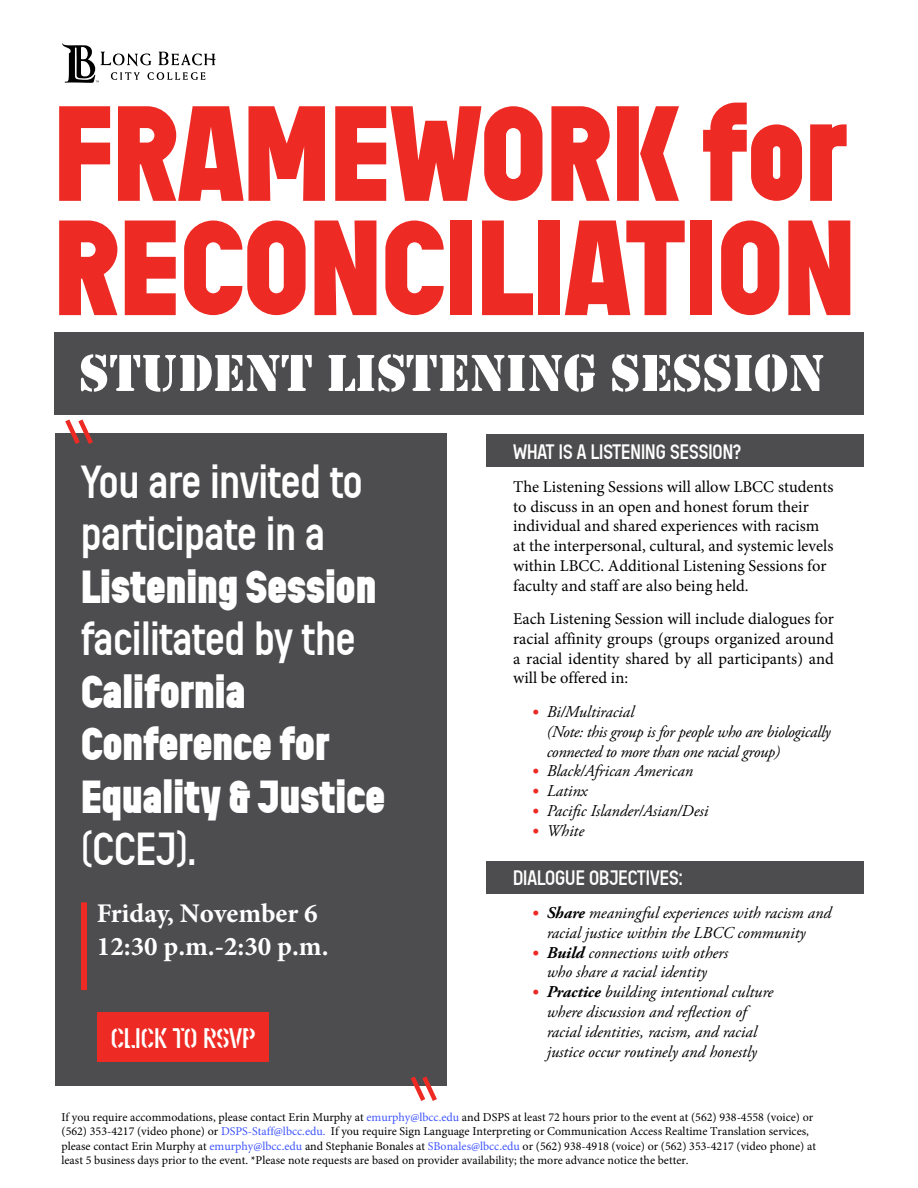
<style>
.page{position:relative;width:918px;height:1188px;background:#fff}
.page>*{position:absolute;margin:0;border:0;box-sizing:border-box;transform-origin:0 0}
.t1{font:700 135.6px/114.3px "Stenciletta Solid";color:#ee2a24}
.t2{font:54px "Stencil";color:#fff}
.t3{font:700 46.5px/52.5px "Stenciletta Solid";color:#fff}
.t4{font:46.5px/52.5px "Stenciletta Solid";color:#fff}
.t5{font:28.35px "Stenciletta";color:#fff}
.t6{font:700 27px/33px "Minion Pro";color:#fff}
.t7{font:21px "Stenciletta Solid";color:#fff}
.t8{font:16.5px/19.8px "Minion Pro";color:#000}
.t9{font:italic 16.5px/19.8px "Adobe Garamond Pro";color:#000}
.t10{font:italic 16.5px/19.8px "Adobe Garamond Pro";letter-spacing:-.02em;color:#000}
.t11{font:12px/14.4px "Minion Pro";color:#000}
.s1{font-family:"Stenciletta Solid";font-style:normal;color:#ee2a24}
.s2{font-weight:700}
.s3{color:#4055ff}
</style>
<div class="page">
<div style="left:486px;top:434px;width:378px;height:33px;background:#4d4d4f"></div>
<div style="left:486px;top:861px;width:378px;height:32px;background:#4d4d4f"></div>
<div style="left:55px;top:433px;width:391px;height:653px;background:#4d4d4f"></div>
<div style="left:81px;top:902px;width:6px;height:88px;background:#ee2a24"></div>
<svg style="left:65px;top:419px;width:28px;height:25px"></svg>
<svg style="left:410px;top:1076px;width:27px;height:25px"></svg>
<div style="left:54px;top:332px;width:810px;height:83px;background:#4d4d4f"></div>
<div style="left:97px;top:1012px;width:172px;height:50px;background:#ee2a24"></div>
<svg style="left:62px;top:43px;width:154px;height:40px"></svg>
<h1 class="t1" style="left:54px;top:95px;width:803px">FRAMEWORK for<br>RECONCILIATION</h1>
<h2 class="t2" style="left:79px;top:342px;width:747px">STUDENT LISTENING SESSION</h2>
<h3 class="t4" style="left:81px;top:456px;width:283px">You are invited to participate in a</h3>
<h3 class="t3" style="left:81px;top:560px;width:297px">Listening Session</h3>
<h3 class="t4" style="left:81px;top:613px;width:276px">facilitated by the</h3>
<h3 class="t3" style="left:81px;top:665px;width:306px">California<br>Conference for<br>Equality &amp; Justice</h3>
<h3 class="t4" style="left:81px;top:823px;width:116px">(CCEJ).</h3>
<h3 class="t6" style="left:97px;top:896px;width:233px">Friday, November 6<br>12:30 p.m.-2:30 p.m.</h3>
<h3 class="t5" style="left:111px;top:1024px;width:146px">CLICK TO RSVP</h3>
<h3 class="t7" style="left:513px;top:440px;width:230px">WHAT IS A LISTENING SESSION?</h3>
<p class="t8" style="left:513px;top:477px;width:322px">The Listening Sessions will allow LBCC students to discuss in an open and honest forum their individual and shared experiences with racism at the interpersonal, cultural, and systemic levels within LBCC. Additional Listening Sessions for faculty and staff are also being held.</p>
<h3 class="t8" style="left:513px;top:609px;width:322px;text-align:justify">Each Listening Session will include dialogues for racial affinity groups (groups organized around a racial identity shared by all participants) and will be offered in:</h3>
<h3 class="t10" style="left:547px;top:702px;width:285px;text-indent:-13px"><span class="s1">•</span> Bi/Multiracial<br>(Note: this group is for people who are biologically connected to more than one racial group)</h3>
<h3 class="t9" style="left:533px;top:762px;width:161px"><span class="s1">•</span> Black/African American</h3>
<h3 class="t9" style="left:533px;top:781px;width:56px"><span class="s1">•</span> Latinx</h3>
<h3 class="t9" style="left:533px;top:801px;width:177px"><span class="s1">•</span> Pacific Islander/Asian/Desi</h3>
<h3 class="t9" style="left:533px;top:821px;width:52px"><span class="s1">•</span> White</h3>
<h3 class="t7" style="left:513px;top:866px;width:171px">DIALOGUE OBJECTIVES:</h3>
<h3 class="t9" style="left:547px;top:903px;width:286px;text-indent:-13px"><span class="s1">•</span> <span class="s2">Share</span> meaningful experiences with racism and racial justice within the LBCC community</h3>
<h3 class="t9" style="left:533px;top:943px;width:196px;text-align:center"><span class="s1">•</span> <span class="s2">Build</span> connections with others who share a racial identity</h3>
<h3 class="t9" style="left:547px;top:983px;width:228px;text-indent:-13px"><span class="s1">•</span> <span class="s2">Practice</span> building intentional culture where discussion and reflection of racial identities, racism, and racial justice occur routinely and honestly</h3>
<p class="t11" style="left:62px;top:1110px;width:756px">If you require accommodations, please contact Erin Murphy at <span class="s3">emurphy@lbcc.edu</span> and DSPS at least 72 hours prior to the event at (562) 938-4558 (voice) or (562) 353-4217 (video phone) or <span class="s3">DSPS-Staff@lbcc.edu.</span> If you require Sign Language Interpreting or Communication Access Realtime Translation services, please contact Erin Murphy at <span class="s3">emurphy@lbcc.edu</span> and Stephanie Bonales at <span class="s3">SBonales@lbcc.edu</span> or (562) 938-4918 (voice) or (562) 353-4217 (video phone) at least 5 business days prior to the event. *Please note requests are based on provider availability; the more advance notice the better.</p>
</div>
